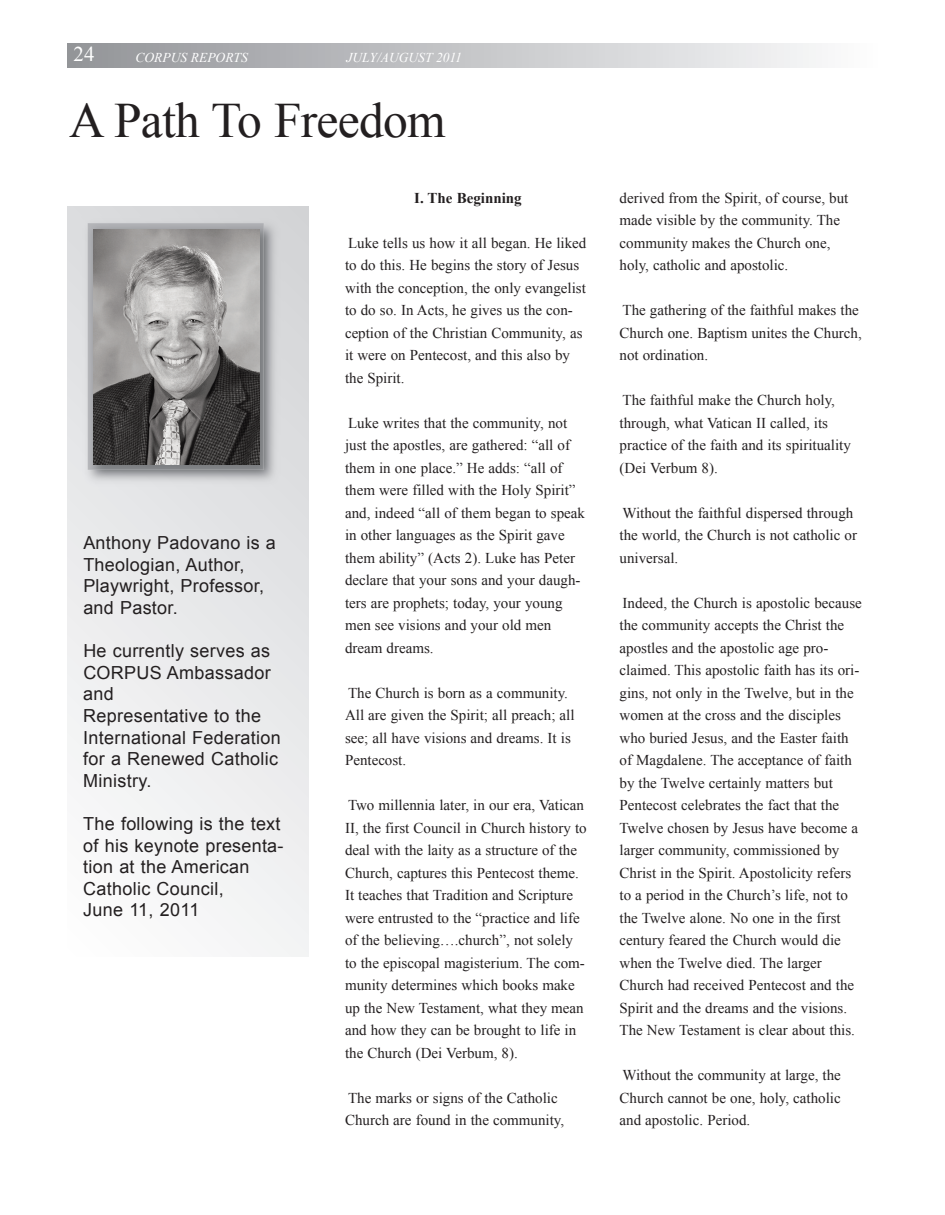
<style>
.page{position:relative;width:945px;height:1215px;background:#fff}
.page>*{position:absolute;margin:0;border:0;box-sizing:border-box;transform-origin:0 0}
.t1{font:49.5px "Times New Roman";letter-spacing:-.015em;color:#231f20}
.t2{font:21px "Times New Roman";color:#fff}
.t3{font:18px/21.6px "Arial";letter-spacing:.015em;color:#231f20}
.t4{font:15px/22.5px "Times New Roman";color:#231f20}
.t5{font:700 15px "Times New Roman";color:#231f20}
.t6{font:italic 13.5px "Times New Roman";color:#fff}
</style>
<div class="page">
<div style="left:68px;top:206px;width:241px;height:751px;background:linear-gradient(to bottom,#d4d6d8,#f9f9fa)"></div>
<div style="left:68px;top:44px;width:810px;height:24px;background:linear-gradient(to right,#929498,#fbfcfd)"></div>
<img style="left:81px;top:216px;width:202px;height:273px">
<img style="left:88px;top:223px;width:176px;height:247px">
<img style="left:94px;top:230px;width:165px;height:234px">
<h2 class="t2" style="left:74px;top:43px;width:22px">24</h2>
<p class="t6" style="left:135px;top:50px;width:114px">CORPUS REPORTS</p>
<p class="t6" style="left:347px;top:50px;width:117px">JULY/AUGUST 2011</p>
<h1 class="t1" style="left:69px;top:93px;width:378px">A Path To Freedom</h1>
<p class="t3" style="left:83px;top:532px;width:194px">Anthony Padovano is a<br>Theologian, Author,<br>Playwright, Professor, and Pastor.</p>
<p class="t3" style="left:83px;top:640px;width:199px">He currently serves as<br>CORPUS Ambassador and<br>Representative to the<br>International Federation for a Renewed Catholic<br>Ministry.</p>
<p class="t3" style="left:83px;top:813px;width:202px">The following is the text of his keynote presenta&shy;tion at the American<br>Catholic Council,<br>June 11, 2011</p>
<p class="t5" style="left:414px;top:189px;width:109px">I. The Beginning</p>
<p class="t4" style="left:345px;top:231px;width:243px">Luke tells us how it all began. He liked to do this. He begins the story of Jesus with the conception, the only evangelist to do so. In Acts, he gives us the con&shy;ception of the Christian Community, as it were on Pentecost, and this also by the Spirit.</p>
<p class="t4" style="left:345px;top:411px;width:242px">Luke writes that the community, not just the apostles, are gathered: “all of them in one place.” He adds: “all of them were filled with the Holy Spirit” and, indeed “all of them began to speak in other languages as the Spirit gave them ability” (Acts 2). Luke has Peter declare that your sons and your daugh&shy;ters are prophets; today, your young men see visions and your old men dream dreams.</p>
<p class="t4" style="left:345px;top:681px;width:231px">The Church is born as a community.<br>All are given the Spirit; all preach; all see; all have visions and dreams. It is<br>Pentecost.</p>
<p class="t4" style="left:345px;top:794px;width:243px">Two millennia later, in our era, Vatican II, the first Council in Church history to deal with the laity as a structure of the Church, captures this Pentecost theme.<br>It teaches that Tradition and Scripture were entrusted to the “practice and life of the believing….church”, not solely to the episcopal magisterium. The com&shy;munity determines which books make up the New Testament, what they mean and how they can be brought to life in the Church (Dei Verbum, 8).</p>
<p class="t4" style="left:345px;top:1086px;width:221px">The marks or signs of the Catholic<br>Church are found in the community,</p>
<p class="t4" style="left:620px;top:186px;width:230px">derived from the Spirit, of course, but made visible by the community. The community makes the Church one, holy, catholic and apostolic.</p>
<p class="t4" style="left:620px;top:299px;width:244px">The gathering of the faithful makes the<br>Church one. Baptism unites the Church, not ordination.</p>
<p class="t4" style="left:620px;top:389px;width:233px">The faithful make the Church holy, through, what Vatican II called, its practice of the faith and its spirituality (Dei Verbum 8).</p>
<p class="t4" style="left:620px;top:501px;width:239px">Without the faithful dispersed through the world, the Church is not catholic or universal.</p>
<p class="t4" style="left:620px;top:591px;width:244px">Indeed, the Church is apostolic because the community accepts the Christ the apostles and the apostolic age pro&shy;claimed. This apostolic faith has its ori&shy;gins, not only in the Twelve, but in the women at the cross and the disciples who buried Jesus, and the Easter faith of Magdalene. The acceptance of faith by the Twelve certainly matters but Pentecost celebrates the fact that the Twelve chosen by Jesus have become a larger community, commissioned by Christ in the Spirit. Apostolicity refers to a period in the Church’s life, not to the Twelve alone. No one in the first century feared the Church would die when the Twelve died. The larger Church had received Pentecost and the Spirit and the dreams and the visions.<br>The New Testament is clear about this.</p>
<p class="t4" style="left:620px;top:1064px;width:223px;text-align:justify">Without the community at large, the Church cannot be one, holy, catholic and apostolic. Period.</p>
</div>
